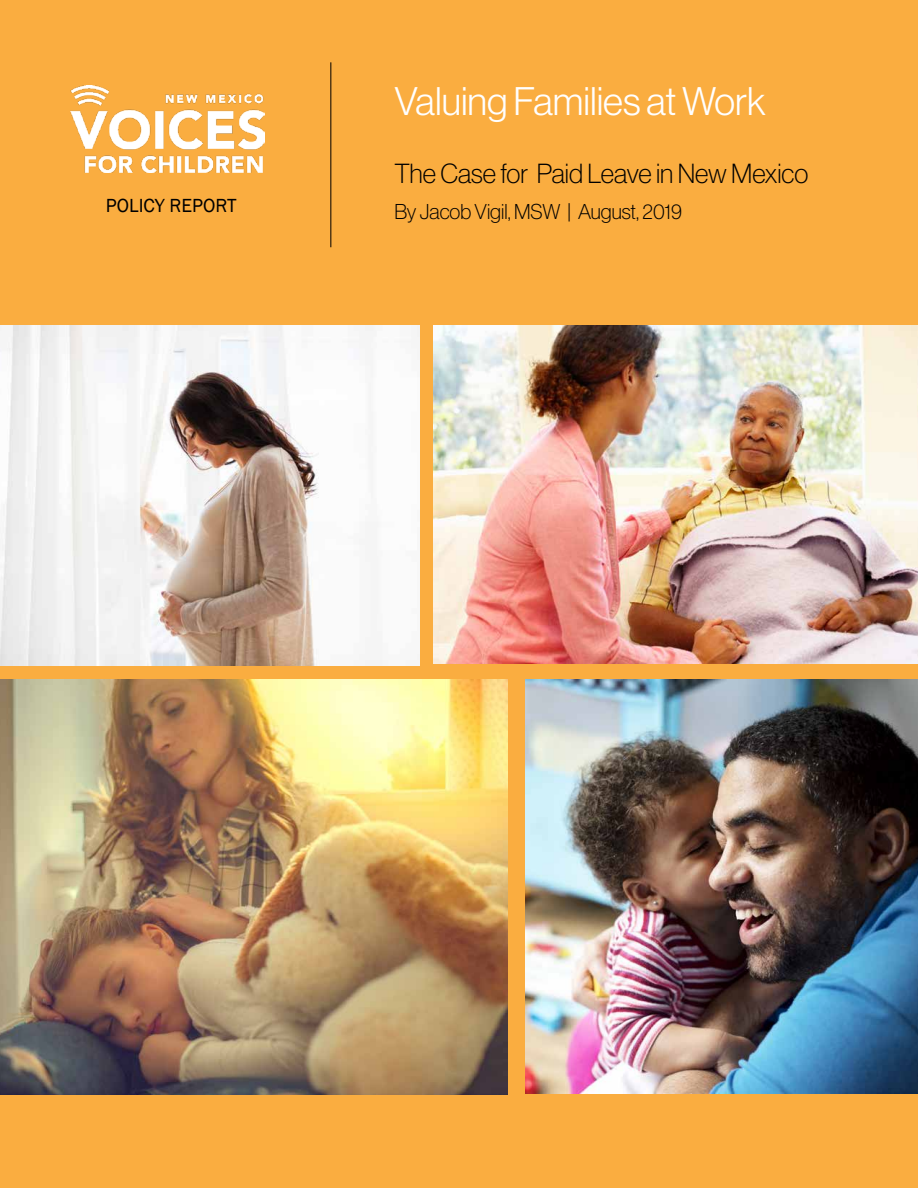
<style>
.page{position:relative;width:918px;height:1188px;background:#faad40}
.page>*{position:absolute;margin:0;border:0;box-sizing:border-box;transform-origin:0 0}
.t1{font:39px "N Haas Grotesk DS Pro 45 Lt";color:#fff}
.t2{font:27px "N Haas Grotesk DS Pro 35 X Lt";color:#000}
.t3{font:21px "N Haas Grotesk DS Pro 35 X Lt";color:#000}
.t4{font:19.5px "Franklin Gothic";color:#000}
</style>
<div class="page">
<hr style="left:330px;top:62px;width:1px;height:185px;background:#000">
<img style="left:434px;top:325px;width:484px;height:338px">
<img style="left:71px;top:85px;width:194px;height:87px">
<img style="left:0;top:325px;width:420px;height:340px">
<img style="left:525px;top:679px;width:393px;height:414px">
<img style="left:0;top:679px;width:507px;height:416px">
<p class="t4" style="left:106px;top:194px;width:132px">POLICY REPORT</p>
<h1 class="t1" style="left:394px;top:80px;width:373px">Valuing Families at Work</h1>
<p class="t2" style="left:394px;top:158px;width:415px">The Case for Paid Leave in New Mexico</p>
<p class="t3" style="left:394px;top:200px;width:289px">By Jacob Vigil, MSW | August, 2019</p>
</div>
